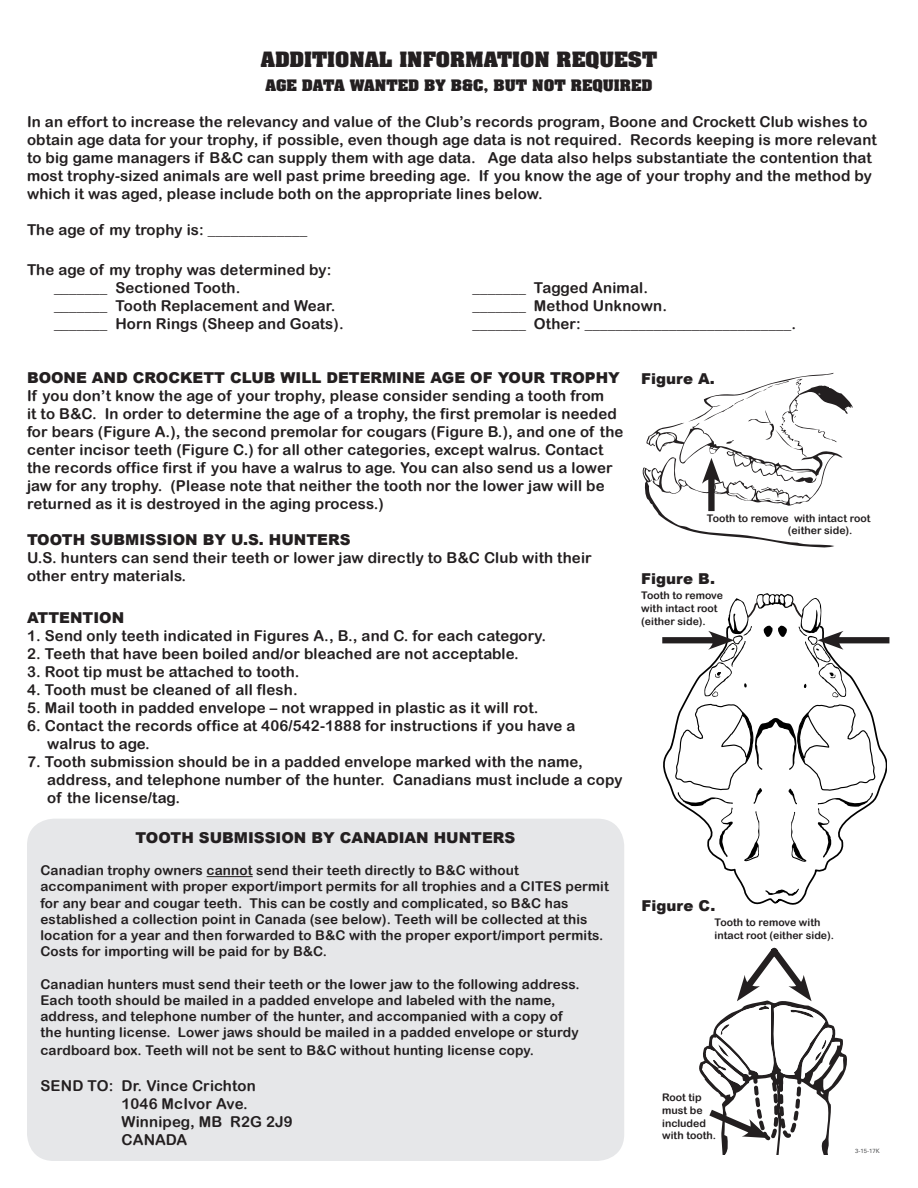
<style>
.page{position:relative;width:918px;height:1188px;background:#fff}
.page>*{position:absolute;margin:0;border:0;box-sizing:border-box;transform-origin:0 0}
.t1{font:700 18px "Aachen";color:#231f20;scale:1.1 1}
.t2{font:15px/18px "Arial Rounded MT Bold";letter-spacing:.01em;color:#231f20}
.t3{font:900 15px "Arial";color:#231f20}
.t4{font:13.5px/16.2px "Arial Rounded MT Bold";letter-spacing:.01em;color:#231f20}
.t5{font:700 13.5px "Aachen";color:#231f20;scale:1.1 1}
.t6{font:10.5px/12.6px "Arial Rounded MT Bold";color:#231f20}
.t7{font:6px "Univers";color:#57585a}
</style>
<div class="page">
<div style="left:27px;top:819px;width:597px;height:342px;background:#e6e7e9;border-radius:27px"></div>
<hr style="left:207px;top:876px;width:46px;height:1px;background:#231f20">
<svg style="left:642px;top:373px;width:211px;height:175px"></svg>
<svg style="left:662px;top:643px;width:225px;height:262px"></svg>
<div style="left:833px;top:637px;width:56px;height:6px;background:#231f20"></div>
<div style="left:662px;top:637px;width:57px;height:6px;background:#231f20"></div>
<svg style="left:670px;top:593px;width:206px;height:270px"></svg>
<svg style="left:699px;top:947px;width:148px;height:208px"></svg>
<p class="t1" style="left:261px;top:47px;width:362px">ADDITIONAL INFORMATION REQUEST</p>
<p class="t5" style="left:265px;top:75px;width:353px">AGE DATA WANTED BY B&amp;C, BUT NOT REQUIRED</p>
<p class="t2" style="left:27px;top:112px;width:851px">In an effort to increase the relevancy and value of the Club’s records program, Boone and Crockett Club wishes to obtain age data for your trophy, if possible, even though age data is not required. Records keeping is more relevant to big game managers if B&amp;C can supply them with age data. Age data also helps substantiate the contention that most trophy-sized animals are well past prime breeding age. If you know the age of your trophy and the method by which it was aged, please include both on the appropriate lines below.</p>
<p class="t2" style="left:27px;top:220px;width:282px">The age of my trophy is: _____________</p>
<p class="t2" style="left:27px;top:261px;width:306px">The age of my trophy was determined by:</p>
<p class="t2" style="left:54px;top:279px;width:188px">_______ Sectioned Tooth.</p>
<p class="t2" style="left:54px;top:297px;width:283px">_______ Tooth Replacement and Wear.</p>
<p class="t2" style="left:54px;top:315px;width:291px">_______ Horn Rings (Sheep and Goats).</p>
<p class="t2" style="left:472px;top:279px;width:177px">_______ Tagged Animal.</p>
<p class="t2" style="left:472px;top:297px;width:196px">_______ Method Unknown.</p>
<p class="t2" style="left:472px;top:315px;width:325px">_______ Other: ___________________________.</p>
<p class="t3" style="left:27px;top:367px;width:594px">BOONE AND CROCKETT CLUB WILL DETERMINE AGE OF YOUR TROPHY</p>
<p class="t2" style="left:27px;top:387px;width:598px">If you don’t know the age of your trophy, please consider sending a tooth from<br>it to B&amp;C. In order to determine the age of a trophy, the first premolar is needed for bears (Figure A.), the second premolar for cougars (Figure B.), and one of the center incisor teeth (Figure C.) for all other categories, except walrus. Contact the records office first if you have a walrus to age. You can also send us a lower jaw for any trophy. (Please note that neither the tooth nor the lower jaw will be returned as it is destroyed in the aging process.)</p>
<p class="t3" style="left:27px;top:529px;width:325px">TOOTH SUBMISSION BY U.S. HUNTERS</p>
<p class="t2" style="left:27px;top:549px;width:566px">U.S. hunters can send their teeth or lower jaw directly to B&amp;C Club with their other entry materials.</p>
<p class="t3" style="left:27px;top:606px;width:99px">ATTENTION</p>
<p class="t2" style="left:27px;top:626px;width:521px">1. Send only teeth indicated in Figures A., B., and C. for each category.</p>
<p class="t2" style="left:27px;top:644px;width:493px">2. Teeth that have been boiled and/or bleached are not acceptable.</p>
<p class="t2" style="left:27px;top:662px;width:274px">3. Root tip must be attached to tooth.</p>
<p class="t2" style="left:27px;top:680px;width:272px">4. Tooth must be cleaned of all flesh.</p>
<p class="t2" style="left:27px;top:698px;width:513px">5. Mail tooth in padded envelope – not wrapped in plastic as it will rot.</p>
<p class="t2" style="left:47px;top:716px;width:530px;text-indent:-20px">6. Contact the records office at 406/542-1888 for instructions if you have a walrus to age.</p>
<p class="t2" style="left:47px;top:752px;width:577px;text-indent:-20px">7. Tooth submission should be in a padded envelope marked with the name, address, and telephone number of the hunter. Canadians must include a copy of the license/tag.</p>
<p class="t3" style="left:136px;top:827px;width:381px">TOOTH SUBMISSION BY CANADIAN HUNTERS</p>
<p class="t4" style="left:40px;top:862px;width:570px">Canadian trophy owners cannot send their teeth directly to B&amp;C without accompaniment with proper export/import permits for all trophies and a CITES permit for any bear and cougar teeth. This can be costly and complicated, so B&amp;C has established a collection point in Canada (see below). Teeth will be collected at this location for a year and then forwarded to B&amp;C with the proper export/import permits.<br>Costs for importing will be paid for by B&amp;C.</p>
<p class="t4" style="left:40px;top:976px;width:541px">Canadian hunters must send their teeth or the lower jaw to the following address.<br>Each tooth should be mailed in a padded envelope and labeled with the name, address, and telephone number of the hunter, and accompanied with a copy of the hunting license. Lower jaws should be mailed in a padded envelope or sturdy</p>
<p class="t4" style="left:40px;top:1042px;width:495px">cardboard box. Teeth will not be sent to B&amp;C without hunting license copy.</p>
<p class="t2" style="left:122px;top:1077px;width:173px;text-indent:-81px">SEND TO: Dr. Vince Crichton<br>1046 McIvor Ave.<br>Winnipeg, MB R2G 2J9</p>
<p class="t2" style="left:122px;top:1131px;width:67px">CANADA</p>
<p class="t3" style="left:641px;top:367px;width:75px">Figure A.</p>
<p class="t6" style="left:707px;top:512px;width:165px">Tooth to remove with intact root</p>
<p class="t6" style="left:788px;top:524px;width:66px">(either side).</p>
<p class="t3" style="left:641px;top:568px;width:75px">Figure B.</p>
<p class="t6" style="left:641px;top:589px;width:83px">Tooth to remove</p>
<p class="t6" style="left:641px;top:602px;width:78px">with intact root</p>
<p class="t6" style="left:641px;top:614px;width:66px">(either side).</p>
<p class="t3" style="left:642px;top:895px;width:75px">Figure C.</p>
<p class="t6" style="left:715px;top:916px;width:121px">Tooth to remove with intact root (either side).</p>
<p class="t6" style="left:662px;top:1091px;width:55px">Root tip must be included with tooth.</p>
<p class="t7" style="left:855px;top:1147px;width:26px">3-15-17K</p>
</div>
